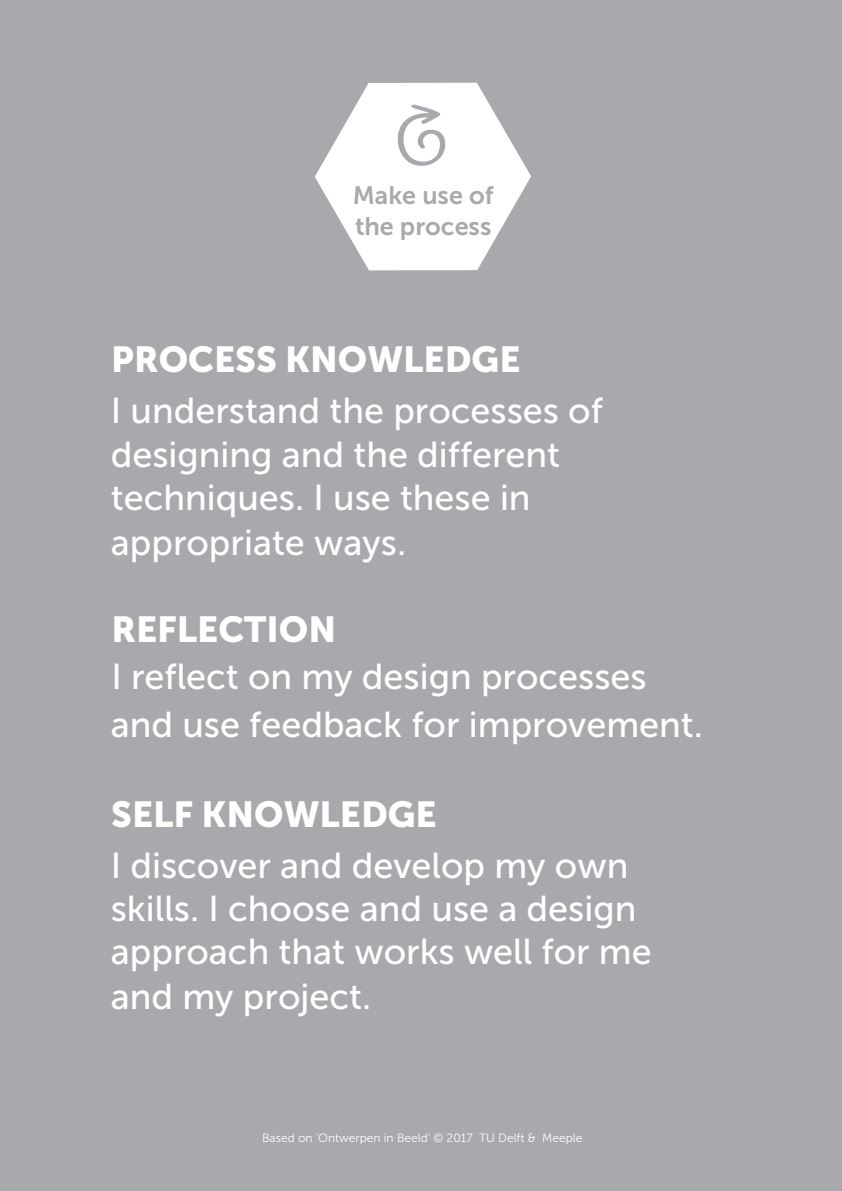
<style>
.page{position:relative;width:842px;height:1191px;background:#a8a9ad}
.page>*{position:absolute;margin:0;border:0;box-sizing:border-box;transform-origin:0 0}
.t1{font:36px/43.6px "Museo Sans 500";color:#fff}
.t2{font:36px "Museo Sans 900";color:#fff}
.t3{font:25.2px/30.2px "Museo Sans 700";color:#a8a9ad}
.t4{font:12px "Museo Sans 300";color:#fff}
</style>
<div class="page">
<svg style="left:315px;top:83px;width:216px;height:187px;fill:#fff"></svg>
<svg style="left:396px;top:105px;width:50px;height:61px"></svg>
<p class="t3" style="left:353px;top:181px;width:142px">Make use of the process</p>
<p class="t2" style="left:111px;top:339px;width:411px">PROCESS KNOWLEDGE</p>
<p class="t1" style="left:111px;top:389px;width:493px">I understand the processes of designing and the different techniques. I use these in appropriate ways.</p>
<p class="t2" style="left:111px;top:609px;width:226px">REFLECTION</p>
<p class="t1" style="left:111px;top:653px;width:594px;line-height:47.6px">I reflect on my design processes and use feedback for improvement.</p>
<p class="t2" style="left:111px;top:793px;width:327px">SELF KNOWLEDGE</p>
<p class="t1" style="left:111px;top:844px;width:542px">I discover and develop my own skills. I choose and use a design approach that works well for me and my project.</p>
<p class="t4" style="left:262px;top:1131px;width:322px">Based on 'Ontwerpen in Beeld' © 2017 TU Delft &amp; Meeple</p>
</div>
